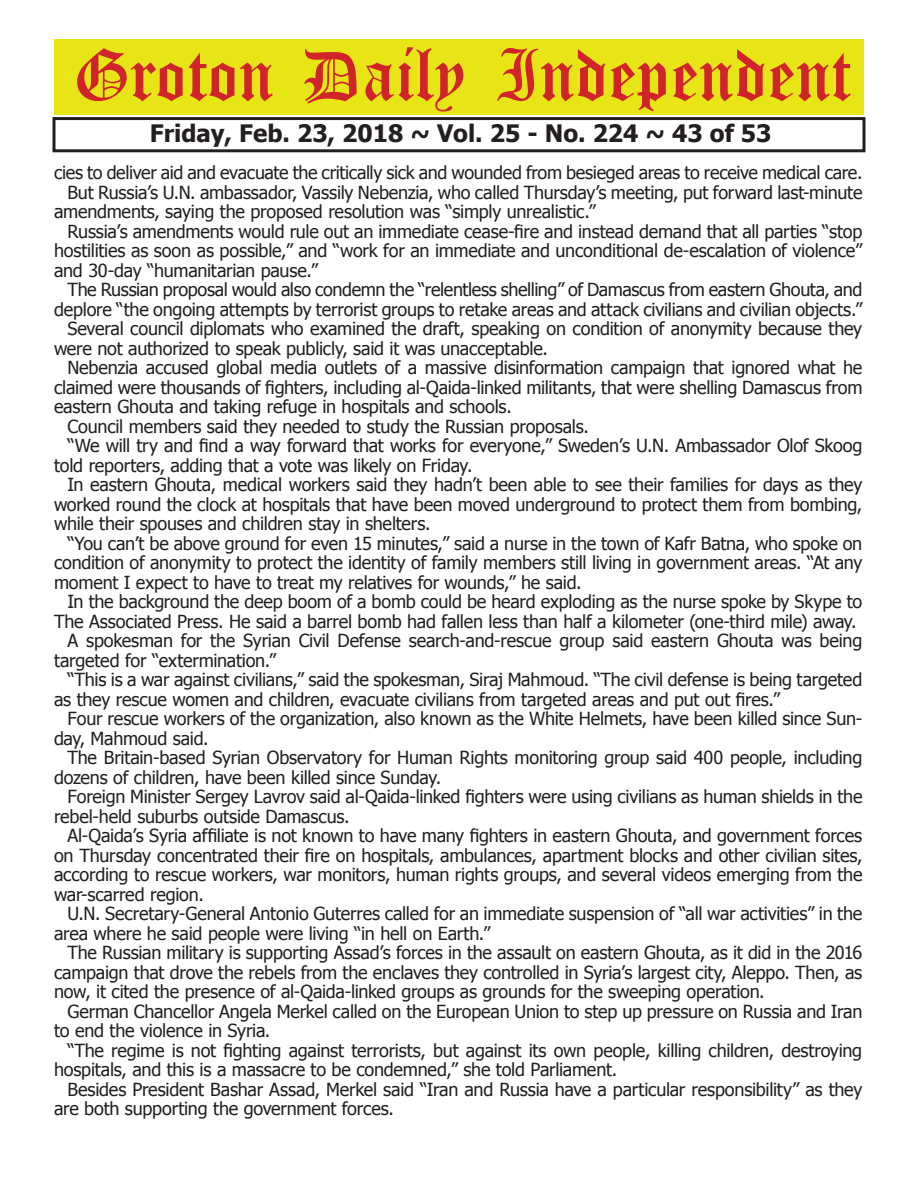
<style>
.page{position:relative;width:918px;height:1188px;background:#fff}
.page>*{position:absolute;margin:0;border:0;box-sizing:border-box;transform-origin:0 0}
.t1{font:54px "Old English Five";color:#d1232a}
.t2{font:700 24px "Tahoma";color:#231f20}
.t3{font:18px "Tahoma";letter-spacing:-.01em;color:#231f20}
</style>
<div class="page">
<div style="left:52px;top:117px;width:814px;height:35px;border:3px solid #231f20"></div>
<div style="left:54px;top:40px;width:810px;height:75px;background:#e7e515"></div>
<h1 class="t1" style="left:73px;top:50px;width:779px">Groton Daily Independent</h1>
<h2 class="t2" style="left:150px;top:116px;width:623px">Friday, Feb. 23, 2018 ~ Vol. 25 - No. 224 ~ 43 of 53</h2>
<p class="t3" style="left:54px;top:161px;width:810px">cies to deliver aid and evacuate the critically sick and wounded from besieged areas to receive medical care.</p>
<p class="t3" style="left:68px;top:180px;width:796px">But Russia’s U.N. ambassador, Vassily Nebenzia, who called Thursday’s meeting, put forward last-minute</p>
<p class="t3" style="left:54px;top:200px;width:543px">amendments, saying the proposed resolution was “simply unrealistic.”</p>
<p class="t3" style="left:68px;top:219px;width:796px">Russia’s amendments would rule out an immediate cease-fire and instead demand that all parties “stop</p>
<p class="t3" style="left:54px;top:239px;width:810px">hostilities as soon as possible,” and “work for an immediate and unconditional de-escalation of violence”</p>
<p class="t3" style="left:54px;top:258px;width:265px">and 30-day “humanitarian pause.”</p>
<p class="t3" style="left:68px;top:278px;width:796px">The Russian proposal would also condemn the “relentless shelling” of Damascus from eastern Ghouta, and</p>
<p class="t3" style="left:54px;top:297px;width:810px">deplore “the ongoing attempts by terrorist groups to retake areas and attack civilians and civilian objects.”</p>
<p class="t3" style="left:68px;top:317px;width:796px">Several council diplomats who examined the draft, speaking on condition of anonymity because they</p>
<p class="t3" style="left:54px;top:336px;width:496px">were not authorized to speak publicly, said it was unacceptable.</p>
<p class="t3" style="left:68px;top:356px;width:796px">Nebenzia accused global media outlets of a massive disinformation campaign that ignored what he</p>
<p class="t3" style="left:54px;top:375px;width:810px">claimed were thousands of fighters, including al-Qaida-linked militants, that were shelling Damascus from</p>
<p class="t3" style="left:54px;top:395px;width:459px">eastern Ghouta and taking refuge in hospitals and schools.</p>
<p class="t3" style="left:68px;top:414px;width:523px">Council members said they needed to study the Russian proposals.</p>
<p class="t3" style="left:68px;top:434px;width:796px">“We will try and find a way forward that works for everyone,” Sweden’s U.N. Ambassador Olof Skoog</p>
<p class="t3" style="left:54px;top:453px;width:420px">told reporters, adding that a vote was likely on Friday.</p>
<p class="t3" style="left:68px;top:473px;width:796px">In eastern Ghouta, medical workers said they hadn’t been able to see their families for days as they</p>
<p class="t3" style="left:54px;top:492px;width:810px">worked round the clock at hospitals that have been moved underground to protect them from bombing,</p>
<p class="t3" style="left:54px;top:512px;width:378px">while their spouses and children stay in shelters.</p>
<p class="t3" style="left:68px;top:531px;width:796px">“You can’t be above ground for even 15 minutes,” said a nurse in the town of Kafr Batna, who spoke on</p>
<p class="t3" style="left:54px;top:551px;width:810px">condition of anonymity to protect the identity of family members still living in government areas. “At any</p>
<p class="t3" style="left:54px;top:570px;width:529px">moment I expect to have to treat my relatives for wounds,” he said.</p>
<p class="t3" style="left:68px;top:590px;width:796px">In the background the deep boom of a bomb could be heard exploding as the nurse spoke by Skype to</p>
<p class="t3" style="left:54px;top:609px;width:804px">The Associated Press. He said a barrel bomb had fallen less than half a kilometer (one-third mile) away.</p>
<p class="t3" style="left:68px;top:629px;width:796px">A spokesman for the Syrian Civil Defense search-and-rescue group said eastern Ghouta was being</p>
<p class="t3" style="left:54px;top:648px;width:224px">targeted for “extermination.”</p>
<p class="t3" style="left:68px;top:668px;width:796px">“This is a war against civilians,” said the spokesman, Siraj Mahmoud. “The civil defense is being targeted</p>
<p class="t3" style="left:54px;top:687px;width:727px">as they rescue women and children, evacuate civilians from targeted areas and put out fires.”</p>
<p class="t3" style="left:68px;top:707px;width:796px">Four rescue workers of the organization, also known as the White Helmets, have been killed since Sun-</p>
<p class="t3" style="left:54px;top:726px;width:156px">day, Mahmoud said.</p>
<p class="t3" style="left:68px;top:746px;width:796px">The Britain-based Syrian Observatory for Human Rights monitoring group said 400 people, including</p>
<p class="t3" style="left:54px;top:765px;width:389px">dozens of children, have been killed since Sunday.</p>
<p class="t3" style="left:68px;top:784px;width:796px">Foreign Minister Sergey Lavrov said al-Qaida-linked fighters were using civilians as human shields in the</p>
<p class="t3" style="left:54px;top:804px;width:297px">rebel-held suburbs outside Damascus.</p>
<p class="t3" style="left:68px;top:823px;width:796px">Al-Qaida’s Syria affiliate is not known to have many fighters in eastern Ghouta, and government forces</p>
<p class="t3" style="left:54px;top:843px;width:810px">on Thursday concentrated their fire on hospitals, ambulances, apartment blocks and other civilian sites,</p>
<p class="t3" style="left:54px;top:862px;width:810px">according to rescue workers, war monitors, human rights groups, and several videos emerging from the</p>
<p class="t3" style="left:54px;top:882px;width:151px">war-scarred region.</p>
<p class="t3" style="left:68px;top:901px;width:796px">U.N. Secretary-General Antonio Guterres called for an immediate suspension of “all war activities” in the</p>
<p class="t3" style="left:54px;top:921px;width:438px">area where he said people were living “in hell on Earth.”</p>
<p class="t3" style="left:68px;top:940px;width:796px">The Russian military is supporting Assad’s forces in the assault on eastern Ghouta, as it did in the 2016</p>
<p class="t3" style="left:54px;top:960px;width:810px">campaign that drove the rebels from the enclaves they controlled in Syria’s largest city, Aleppo. Then, as</p>
<p class="t3" style="left:54px;top:979px;width:712px">now, it cited the presence of al-Qaida-linked groups as grounds for the sweeping operation.</p>
<p class="t3" style="left:68px;top:999px;width:796px">German Chancellor Angela Merkel called on the European Union to step up pressure on Russia and Iran</p>
<p class="t3" style="left:54px;top:1018px;width:218px">to end the violence in Syria.</p>
<p class="t3" style="left:68px;top:1038px;width:796px">“The regime is not fighting against terrorists, but against its own people, killing children, destroying</p>
<p class="t3" style="left:54px;top:1057px;width:565px">hospitals, and this is a massacre to be condemned,” she told Parliament.</p>
<p class="t3" style="left:68px;top:1077px;width:796px">Besides President Bashar Assad, Merkel said “Iran and Russia have a particular responsibility” as they</p>
<p class="t3" style="left:54px;top:1096px;width:342px">are both supporting the government forces.</p>
</div>
